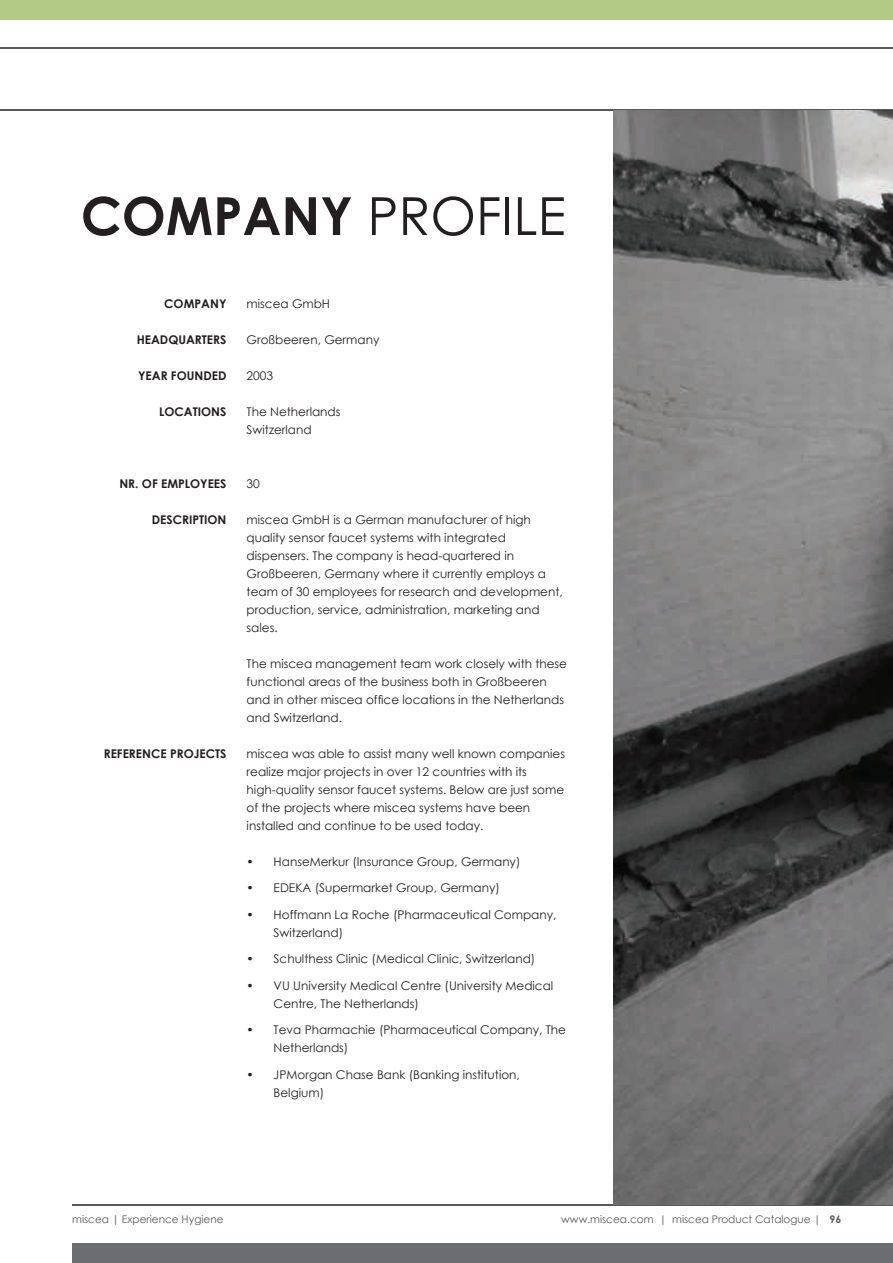
<style>
.page{position:relative;width:893px;height:1263px;background:#fff}
.page>*{position:absolute;margin:0;border:0;box-sizing:border-box;transform-origin:0 0}
.t1{font:700 52.5px "Century Gothic";color:#231f20}
.t2{font:12px/18px "Century Gothic";color:#231f20}
.t3{font:700 12px "Century Gothic";color:#231f20}
.t4{font:10.5px "Century Gothic";color:#57585a}
.s1{font-weight:400}
.s2{font-weight:700}
</style>
<div class="page">
<div style="left:72px;top:1244px;width:821px;height:19px;background:#6c6d70"></div>
<hr style="left:72px;top:1205px;width:821px;height:1px;background:#57585a">
<hr style="left:0;top:48px;width:893px;height:1px;background:#57585a">
<hr style="left:0;top:109px;width:893px;height:1px;background:#57585a">
<img style="left:613px;top:110px;width:280px;height:1095px">
<div style="left:0;top:0;width:893px;height:20px;background:#b2ca85"></div>
<h1 class="t1" style="left:81px;top:176px;width:486px">COMPANY <span class="s1">PROFILE</span></h1>
<p class="t3" style="left:164px;top:294px;width:64px">COMPANY</p>
<p class="t3" style="left:137px;top:330px;width:91px">HEADQUARTERS</p>
<p class="t3" style="left:138px;top:366px;width:90px">YEAR FOUNDED</p>
<p class="t3" style="left:159px;top:402px;width:69px">LOCATIONS</p>
<p class="t3" style="left:119px;top:474px;width:109px">NR. OF EMPLOYEES</p>
<p class="t3" style="left:152px;top:510px;width:76px">DESCRIPTION</p>
<p class="t3" style="left:104px;top:744px;width:124px">REFERENCE PROJECTS</p>
<p class="t2" style="left:247px;top:294px;width:85px">miscea GmbH</p>
<p class="t2" style="left:247px;top:330px;width:134px">Großbeeren, Germany</p>
<p class="t2" style="left:247px;top:366px;width:28px">2003</p>
<p class="t2" style="left:247px;top:402px;width:95px">The Netherlands<br>Switzerland</p>
<p class="t2" style="left:247px;top:474px;width:15px">30</p>
<p class="t2" style="left:247px;top:510px;width:318px">miscea GmbH is a German manufacturer of high quality sensor faucet systems with integrated dispensers. The company is head-quartered in Großbeeren, Germany where it currently employs a team of 30 employees for research and development, production, service, administration, marketing and sales.</p>
<p class="t2" style="left:247px;top:654px;width:322px">The miscea management team work closely with these functional areas of the business both in Großbeeren and in other miscea office locations in the Netherlands and Switzerland.</p>
<p class="t2" style="left:247px;top:744px;width:320px">miscea was able to assist many well known companies realize major projects in over 12 countries with its high-quality sensor faucet systems. Below are just some of the projects where miscea systems have been installed and continue to be used today.</p>
<p class="t2" style="left:247px;top:852px;width:275px">• HanseMerkur (Insurance Group, Germany)</p>
<p class="t2" style="left:247px;top:879px;width:255px">• EDEKA (Supermarket Group, Germany)</p>
<p class="t2" style="left:274px;top:905px;width:284px;text-indent:-27px">• Hoffmann La Roche (Pharmaceutical Company,<br>Switzerland)</p>
<p class="t2" style="left:247px;top:950px;width:290px">• Schulthess Clinic (Medical Clinic, Switzerland)</p>
<p class="t2" style="left:274px;top:976px;width:281px;text-indent:-27px">• VU University Medical Centre (University Medical<br>Centre, The Netherlands)</p>
<p class="t2" style="left:274px;top:1021px;width:294px;text-indent:-27px">• Teva Pharmachie (Pharmaceutical Company, The<br>Netherlands)</p>
<p class="t2" style="left:274px;top:1065px;width:248px;text-indent:-27px">• JPMorgan Chase Bank (Banking institution,<br>Belgium)</p>
<p class="t4" style="left:72px;top:1212px;width:153px">miscea | Experience Hygiene</p>
<p class="t4" style="left:561px;top:1212px;width:282px">www.miscea.com | miscea Product Catalogue | <span class="s2">96</span></p>
</div>
